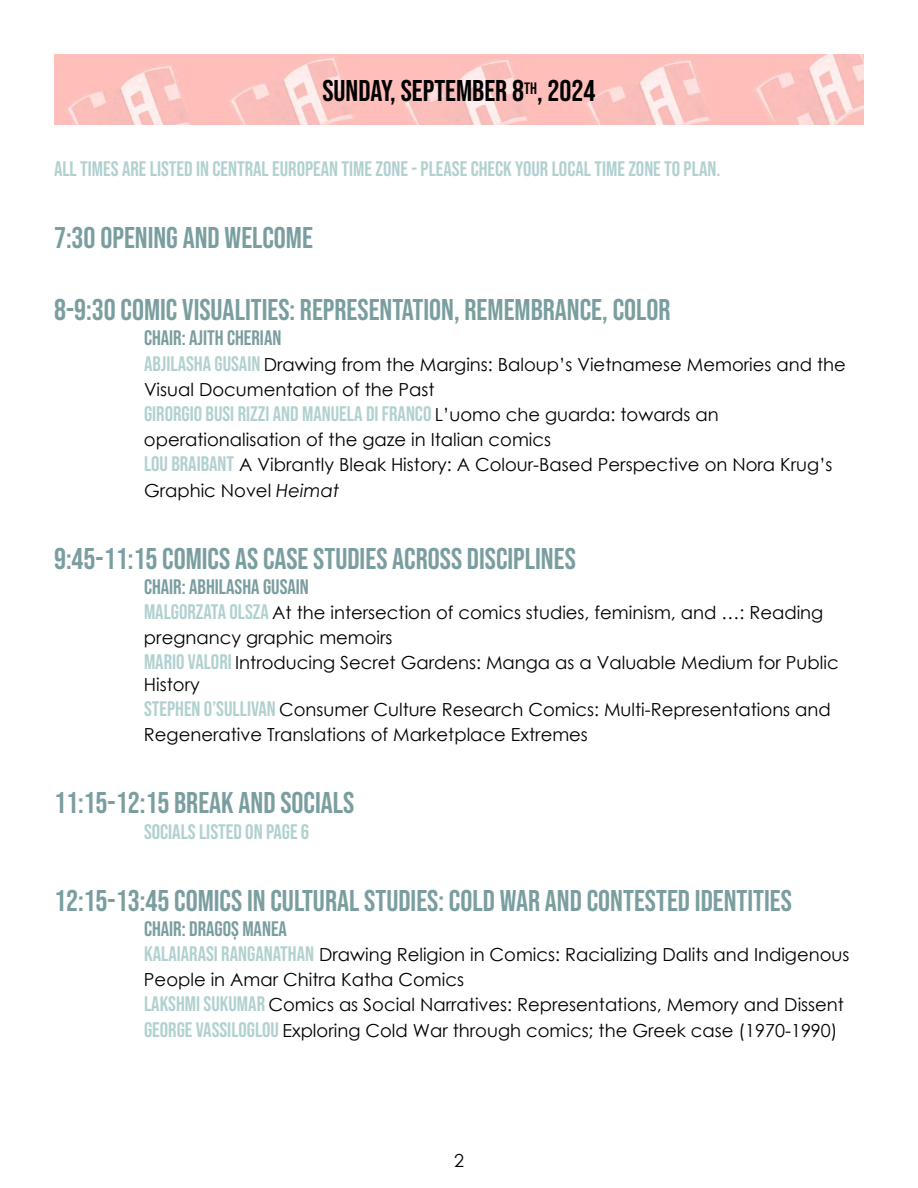
<style>
.page{position:relative;width:918px;height:1188px;background:#fff}
.page>*{position:absolute;margin:0;border:0;box-sizing:border-box;transform-origin:0 0}
.t1{font:30px "Bebas Neue";color:#7a9e9f}
.t2{font:30px "Bebas Neue";color:#000}
.t3{font:21px "Bebas Neue";color:#b1d1d0}
.t4{font:21px "Bebas Neue";color:#7a9d9f}
.t5{font:18px/25.2px "Century Gothic";color:#000}
.s1{font-family:"Bebas Neue";font-size:21px;color:#b1d1d0}
.s2{font-family:"Century Gothic";font-size:18px;color:#000}
.s3{font-style:italic}
</style>
<div class="page">
<img style="left:54px;top:54px;width:810px;height:71px">
<h1 class="t2" style="left:322px;top:74px;width:275px">SUNDAY, SEPTEMBER 8<sup>TH</sup>, 2024</h1>
<p class="t3" style="left:54px;top:157px;width:668px">ALL TIMES ARE LISTED IN CENTRAL EUROPEAN TIME ZONE - PLEASE CHECK YOUR LOCAL TIME ZONE TO PLAN.</p>
<h1 class="t1" style="left:54px;top:221px;width:261px">7:30 OPENING AND WELCOME</h1>
<h1 class="t1" style="left:54px;top:293px;width:618px">8-9:30 COMIC VISUALITIES: REPRESENTATION, REMEMBRANCE, COLOR</h1>
<p class="t4" style="left:144px;top:326px;width:139px">CHAIR: AJITH CHERIAN</p>
<p class="t5" style="left:144px;top:351px;width:703px"><span class="s1">ABJILASHA GUSAIN</span> Drawing from the Margins: Baloup’s Vietnamese Memories and the<br>Visual Documentation of the Past</p>
<p class="t3" style="left:144px;top:402px;width:576px">GIRORGIO BUSI RIZZI AND MANUELA DI FRANCO <span class="s2">L’uomo che guarda: towards an</span></p>
<p class="t5" style="left:144px;top:427px;width:690px">operationalisation of the gaze in Italian comics<br><span class="s1">LOU BRAIBANT</span> A Vibrantly Bleak History: A Colour-Based Perspective on Nora Krug’s<br>Graphic Novel <span class="s3">Heimat</span></p>
<h1 class="t1" style="left:54px;top:541px;width:523px">9:45-11:15 COMICS AS CASE STUDIES ACROSS DISCIPLINES</h1>
<p class="t4" style="left:144px;top:575px;width:166px">CHAIR: ABHILASHA GUSAIN</p>
<p class="t5" style="left:144px;top:600px;width:696px"><span class="s1">MALGORZATA OLSZA</span> At the intersection of comics studies, feminism, and …: Reading pregnancy graphic memoirs<br><span class="s1">MARIO VALORI</span> Introducing Secret Gardens: Manga as a Valuable Medium for Public</p>
<p class="t5" style="left:144px;top:672px;width:688px">History<br><span class="s1">STEPHEN O’SULLIVAN</span> Consumer Culture Research Comics: Multi-Representations and<br>Regenerative Translations of Marketplace Extremes</p>
<h1 class="t1" style="left:54px;top:786px;width:302px">11:15-12:15 BREAK AND SOCIALS</h1>
<p class="t3" style="left:144px;top:819px;width:167px">SOCIALS LISTED ON PAGE 6</p>
<h1 class="t1" style="left:54px;top:883px;width:740px">12:15-13:45 COMICS IN CULTURAL STUDIES: COLD WAR AND CONTESTED IDENTITIES</h1>
<p class="t4" style="left:144px;top:917px;width:145px">CHAIR: DRAGOȘ MANEA</p>
<p class="t5" style="left:144px;top:942px;width:707px"><span class="s1">KALAIARASI RANGANATHAN</span> Drawing Religion in Comics: Racializing Dalits and Indigenous People in Amar Chitra Katha Comics<br><span class="s1">LAKSHMI SUKUMAR</span> Comics as Social Narratives: Representations, Memory and Dissent <span class="s1">GEORGE VASSILOGLOU</span> Exploring Cold War through comics; the Greek case (1970-1990)</p>
<p class="t5" style="left:454px;top:1147px;width:11px">2</p>
</div>
